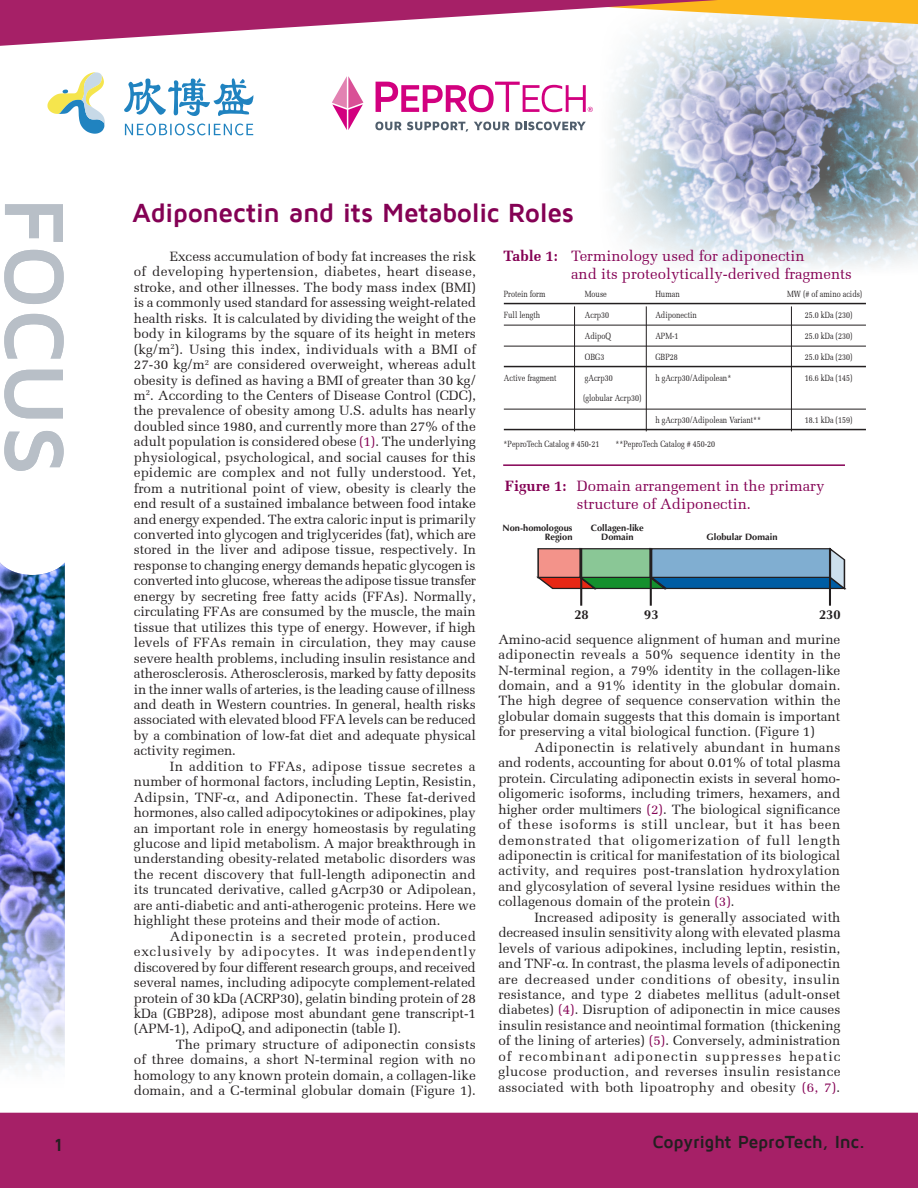
<style>
.page{position:relative;width:918px;height:1188px;background:#fff}
.page>*{position:absolute;margin:0;border:0;box-sizing:border-box;transform-origin:0 0}
.t1{font:700 87px "Maven Pro";letter-spacing:-.01em;color:#b8bfc7}
.t2{font:700 27px "Maven Pro";letter-spacing:-.025em;color:#840154}
.telephone___text{font:700 18px "Maven Pro";letter-spacing:-.015em;color:#231f20}
.Plain_Text{font:15px/18px "Melior";color:#840154;text-align:center}
.t3{font:13.5px/15.5px "Melior";color:#231f20;text-align:justify}
.t4{font:700 12.9px "Optima";color:#231f20}
.t5{font:700 9.3px/9.3px "Optima";color:#231f20;text-align:right}
.Plain_Text-2{font:9px "Melior";color:#231f20;scale:.8 1}
.s1{font-weight:700}
.s2{color:#840154}
</style>
<div class="page">
<img style="left:0;top:562px;width:65px;height:551px">
<img style="left:527px;top:46px;width:391px;height:350px">
<div style="left:0;top:1113px;width:918px;height:75px;background:#a62067"></div>
<svg style="left:0;top:0;width:918px;height:46px"></svg>
<hr style="left:504px;top:303px;width:362px;height:1px;background:#231f20">
<hr style="left:504px;top:325px;width:362px;height:1px;background:#231f20">
<hr style="left:504px;top:346px;width:362px;height:1px;background:#231f20">
<hr style="left:504px;top:366px;width:362px;height:1px;background:#231f20">
<hr style="left:504px;top:409px;width:362px;height:1px;background:#231f20">
<hr style="left:504px;top:429px;width:362px;height:1px;background:#231f20">
<hr style="left:574px;top:306px;width:1px;height:125px;background:#231f20">
<hr style="left:646px;top:306px;width:1px;height:125px;background:#231f20">
<hr style="left:791px;top:306px;width:1px;height:125px;background:#231f20">
<svg style="left:536px;top:547px;width:311px;height:45px"></svg>
<hr style="left:580px;top:548px;width:2px;height:58px;background:#231f20">
<hr style="left:650px;top:548px;width:2px;height:58px;background:#231f20">
<hr style="left:829px;top:548px;width:2px;height:58px;background:#231f20">
<hr style="left:503px;top:464px;width:342px;height:2px;background:#840154">
<svg style="left:375px;top:122px;width:93px;height:10px"></svg>
<svg style="left:474px;top:122px;width:112px;height:8px"></svg>
<svg style="left:332px;top:76px;width:31px;height:54px"></svg>
<svg style="left:376px;top:82px;width:217px;height:30px"></svg>
<svg style="left:124px;top:78px;width:129px;height:57px"></svg>
<svg style="left:47px;top:72px;width:58px;height:62px"></svg>
<p class="t1" style="left:80px;top:197px;width:281px;rotate:90deg">FOCUS</p>
<p class="t2" style="left:132px;top:199px;width:443px">Adiponectin and its Metabolic Roles</p>
<p class="Plain_Text" style="left:504px;top:247px;width:303px"><span class="s1">Table 1:</span> Terminology used for adiponectin</p>
<p class="Plain_Text" style="left:571px;top:265px;width:282px">and its proteolytically-derived fragments</p>
<p class="t3" style="left:134px;top:249px;width:344px;text-indent:36px">Excess accumulation of body fat increases the risk of developing hypertension, diabetes, heart disease, stroke, and other illnesses. The body mass index (BMI) is a commonly used standard for assessing weight-related health risks. It is calculated by dividing the weight of the body in kilograms by the square of its height in meters (kg/m<sup>2</sup>). Using this index, individuals with a BMI of 27-30 kg/m<sup>2</sup> are considered overweight, whereas adult obesity is defined as having a BMI of greater than 30 kg/ m<sup>2</sup>. According to the Centers of Disease Control (CDC), the prevalence of obesity among U.S. adults has nearly doubled since 1980, and currently more than 27% of the adult population is considered obese <span class="s2">(1)</span>. The underlying physiological, psychological, and social causes for this epidemic are complex and not fully understood. Yet, from a nutritional point of view, obesity is clearly the end result of a sustained imbalance between food intake and energy expended. The extra caloric input is primarily converted into glycogen and triglycerides (fat), which are stored in the liver and adipose tissue, respectively. In response to changing energy demands hepatic glycogen is converted into glucose, whereas the adipose tissue transfer energy by secreting free fatty acids (FFAs). Normally, circulating FFAs are consumed by the muscle, the main tissue that utilizes this type of energy. However, if high levels of FFAs remain in circulation, they may cause severe health problems, including insulin resistance and atherosclerosis. Atherosclerosis, marked by fatty deposits in the inner walls of arteries, is the leading cause of illness and death in Western countries. In general, health risks associated with elevated blood FFA levels can be reduced by a combination of low-fat diet and adequate physical activity regimen.</p>
<p class="t3" style="left:134px;top:759px;width:344px;text-indent:36px">In addition to FFAs, adipose tissue secretes a number of hormonal factors, including Leptin, Resistin, Adipsin, TNF- , and Adiponectin. These fat-derived hormones, also called adipocytokines or adipokines, play an important role in energy homeostasis by regulating glucose and lipid metabolism. A major breakthrough in understanding obesity-related metabolic disorders was the recent discovery that full-length adiponectin and its truncated derivative, called gAcrp30 or Adipolean, are anti-diabetic and anti-atherogenic proteins. Here we highlight these proteins and their mode of action.</p>
<p class="t3" style="left:134px;top:928px;width:344px;text-indent:36px">Adiponectin is a secreted protein, produced exclusively by adipocytes. It was independently discovered by four different research groups, and received several names, including adipocyte complement-related protein of 30 kDa (ACRP30), gelatin binding protein of 28 kDa (GBP28), adipose most abundant gene transcript-1 (APM-1), AdipoQ, and adiponectin (table I).</p>
<p class="t3" style="left:134px;top:1037px;width:343px;text-indent:42px">The primary structure of adiponectin consists of three domains, a short N-terminal region with no homology to any known protein domain, a collagen-like domain, and a C-terminal globular domain (Figure 1).</p>
<p class="Plain_Text-2" style="left:504px;top:289px;width:54px">Protein form</p>
<p class="Plain_Text-2" style="left:585px;top:289px;width:29px">Mouse</p>
<p class="Plain_Text-2" style="left:655px;top:289px;width:32px">Human</p>
<p class="Plain_Text-2" style="left:787px;top:289px;width:95px">MW (# of amino acids)</p>
<p class="Plain_Text-2" style="left:504px;top:310px;width:47px">Full length</p>
<p class="Plain_Text-2" style="left:585px;top:310px;width:32px">Acrp30</p>
<p class="Plain_Text-2" style="left:655px;top:310px;width:53px">Adiponectin</p>
<p class="Plain_Text-2" style="left:805px;top:310px;width:61px">25.0 kDa (230)</p>
<p class="Plain_Text-2" style="left:585px;top:331px;width:35px">AdipoQ</p>
<p class="Plain_Text-2" style="left:655px;top:331px;width:30px">APM-1</p>
<p class="Plain_Text-2" style="left:805px;top:331px;width:61px">25.0 kDa (230)</p>
<p class="Plain_Text-2" style="left:585px;top:352px;width:26px">OBG3</p>
<p class="Plain_Text-2" style="left:655px;top:352px;width:30px">GBP28</p>
<p class="Plain_Text-2" style="left:805px;top:352px;width:61px">25.0 kDa (230)</p>
<p class="Plain_Text-2" style="left:504px;top:373px;width:67px">Active fragment</p>
<p class="Plain_Text-2" style="left:585px;top:373px;width:37px">gAcrp30</p>
<p class="Plain_Text-2" style="left:655px;top:373px;width:97px">h gAcrp30/Adipolean*</p>
<p class="Plain_Text-2" style="left:805px;top:373px;width:61px">16.6 kDa (145)</p>
<p class="Plain_Text-2" style="left:655px;top:415px;width:134px">h gAcrp30/Adipolean Variant**</p>
<p class="Plain_Text-2" style="left:805px;top:415px;width:61px">18.1 kDa (159)</p>
<p class="Plain_Text-2" style="left:583px;top:392px;width:75px">(globular Acrp30)</p>
<p class="Plain_Text-2" style="left:504px;top:439px;width:121px">*PeproTech Catalog # 450-21</p>
<p class="Plain_Text-2" style="left:615px;top:439px;width:126px">**PeproTech Catalog # 450-20</p>
<p class="Plain_Text" style="left:505px;top:477px;width:321px"><span class="s1">Figure 1:</span> Domain arrangement in the primary structure of Adiponectin.</p>
<p class="t5" style="left:503px;top:523px;width:71px">Non-homologous<br>Region</p>
<p class="t5" style="left:591px;top:523px;width:54px;text-align:center">Collagen-like<br>Domain</p>
<p class="t5" style="left:707px;top:532px;width:72px">Globular Domain</p>
<p class="t4" style="left:574px;top:607px;width:16px">28</p>
<p class="t4" style="left:644px;top:607px;width:16px">93</p>
<p class="t4" style="left:819px;top:607px;width:23px">230</p>
<p class="t3" style="left:498px;top:631px;width:344px">Amino-acid sequence alignment of human and murine adiponectin reveals a 50% sequence identity in the N-terminal region, a 79% identity in the collagen-like domain, and a 91% identity in the globular domain.<br>The high degree of sequence conservation within the globular domain suggests that this domain is important for preserving a vital biological function. (Figure 1)</p>
<p class="t3" style="left:498px;top:740px;width:344px;text-indent:36px">Adiponectin is relatively abundant in humans and rodents, accounting for about 0.01% of total plasma protein. Circulating adiponectin exists in several homo&shy;oligomeric isoforms, including trimers, hexamers, and higher order multimers <span class="s2">(2)</span>. The biological significance of these isoforms is still unclear, but it has been demonstrated that oligomerization of full length adiponectin is critical for manifestation of its biological activity, and requires post-translation hydroxylation and glycosylation of several lysine residues within the collagenous domain of the protein <span class="s2">(3)</span>.</p>
<p class="t3" style="left:498px;top:909px;width:344px;text-indent:36px">Increased adiposity is generally associated with decreased insulin sensitivity along with elevated plasma levels of various adipokines, including leptin, resistin, and TNF- . In contrast, the plasma levels of adiponectin are decreased under conditions of obesity, insulin resistance, and type 2 diabetes mellitus (adult-onset diabetes) <span class="s2">(4)</span>. Disruption of adiponectin in mice causes insulin resistance and neointimal formation (thickening of the lining of arteries) <span class="s2">(5)</span>. Conversely, administration of recombinant adiponectin suppresses hepatic glucose production, and reverses insulin resistance associated with both lipoatrophy and obesity <span class="s2">(6, 7)</span>.</p>
<p class="telephone___text" style="left:54px;top:1136px;width:10px">1</p>
<p class="telephone___text" style="left:652px;top:1132px;width:215px">Copyright PeproTech, Inc.</p>
</div>
